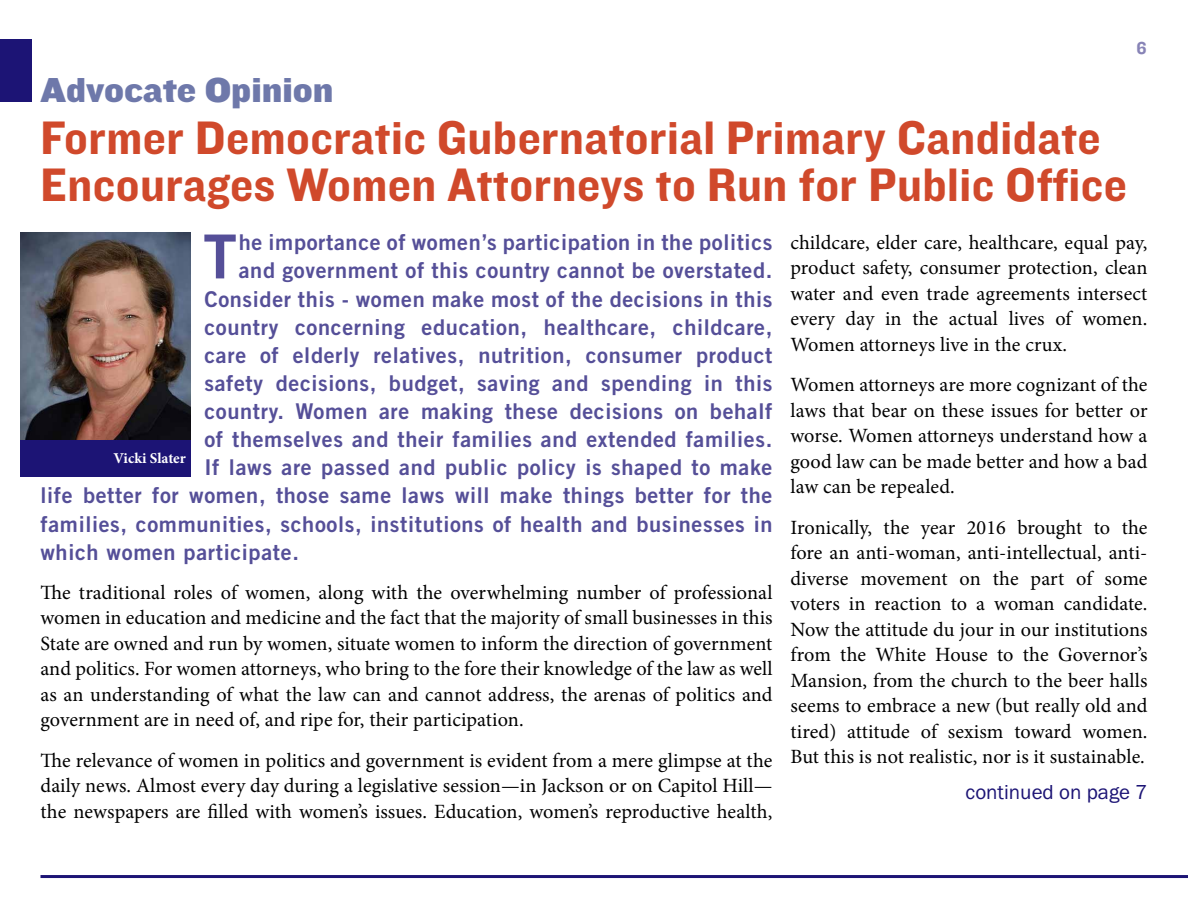
<style>
.page{position:relative;width:1188px;height:918px;background:#fff}
.page>*{position:absolute;margin:0;border:0;box-sizing:border-box;transform-origin:0 0}
.t1{font:60.75px "Trade Gothic Bold Two";color:#554f98}
.t2{font:48.75px/46.5px "Knockout HTF51 Middleweight";letter-spacing:.01em;color:#d0492b}
.t3{font:36px "Knockout HTF72 Full Cruiserwt";color:#6e78aa}
.t4{font:21.75px "Trade Gothic Bold Two";letter-spacing:.03em;color:#554f98}
.t5{font:21px "Franklin Got T";color:#1c1475}
.t6{font:20.25px/25.5px "Minion Pro";color:#000;text-align:justify}
.t7{font:18px "Knockout HTF51 Middleweight";color:#8783b6}
.t8{font:700 15px "Minion Pro";letter-spacing:-.005em;color:#fff}
</style>
<div class="page">
<hr style="left:40px;top:875px;width:1148px;height:3px;background:#1c1475">
<div style="left:0;top:39px;width:32px;height:63px;background:#1c1475"></div>
<img style="left:21px;top:233px;width:170px;height:208px">
<div style="left:21px;top:441px;width:170px;height:36px;background:#1c1475"></div>
<h3 class="t3" style="left:40px;top:70px;width:295px">Advocate Opinion</h3>
<h2 class="t2" style="left:40px;top:116px;width:1088px">Former Democratic Gubernatorial Primary Candidate<br>Encourages Women Attorneys to Run for Public Office</h2>
<p class="t7" style="left:1137px;top:38px;width:12px">6</p>
<h1 class="t1" style="left:203px;top:219px;width:35px">T</h1>
<p class="t4" style="left:239px;top:229px;width:535px">he importance of women’s participation in the politics</p>
<p class="t4" style="left:239px;top:257px;width:535px">and government of this country cannot be overstated.</p>
<p class="t4" style="left:204px;top:285px;width:570px">Consider this - women make most of the decisions in this</p>
<p class="t4" style="left:204px;top:313px;width:570px">country concerning education, healthcare, childcare,</p>
<p class="t4" style="left:204px;top:342px;width:570px">care of elderly relatives, nutrition, consumer product</p>
<p class="t4" style="left:204px;top:370px;width:570px">safety decisions, budget, saving and spending in this</p>
<p class="t4" style="left:204px;top:398px;width:570px">country. Women are making these decisions on behalf</p>
<p class="t4" style="left:204px;top:426px;width:570px">of themselves and their families and extended families.</p>
<p class="t4" style="left:204px;top:454px;width:570px">If laws are passed and public policy is shaped to make</p>
<p class="t4" style="left:40px;top:482px;width:733px">life better for women, those same laws will make things better for the</p>
<p class="t4" style="left:40px;top:510px;width:733px">families, communities, schools, institutions of health and businesses in</p>
<p class="t4" style="left:40px;top:538px;width:260px">which women participate.</p>
<p class="t6" style="left:40px;top:580px;width:734px">The traditional roles of women, along with the overwhelming number of professional women in education and medicine and the fact that the majority of small businesses in this State are owned and run by women, situate women to inform the direction of government and politics. For women attorneys, who bring to the fore their knowledge of the law as well as an understanding of what the law can and cannot address, the arenas of politics and government are in need of, and ripe for, their participation.</p>
<p class="t6" style="left:40px;top:748px;width:734px">The relevance of women in politics and government is evident from a mere glimpse at the daily news. Almost every day during a legislative session—in Jackson or on Capitol Hill— the newspapers are filled with women’s issues. Education, women’s reproductive health,</p>
<p class="t8" style="left:113px;top:448px;width:74px">Vicki Slater</p>
<p class="t6" style="left:790px;top:230px;width:358px">childcare, elder care, healthcare, equal pay, product safety, consumer protection, clean water and even trade agreements intersect every day in the actual lives of women.<br>Women attorneys live in the crux.</p>
<p class="t6" style="left:790px;top:372px;width:359px">Women attorneys are more cognizant of the laws that bear on these issues for better or worse. Women attorneys understand how a good law can be made better and how a bad law can be repealed.</p>
<p class="t6" style="left:790px;top:515px;width:359px">Ironically, the year 2016 brought to the fore an anti-woman, anti-intellectual, anti&shy;diverse movement on the part of some voters in reaction to a woman candidate.<br>Now the attitude du jour in our institutions from the White House to the Governor’s Mansion, from the church to the beer halls seems to embrace a new (but really old and tired) attitude of sexism toward women.<br>But this is not realistic, nor is it sustainable.</p>
<p class="t5" style="left:966px;top:780px;width:183px">continued on page 7</p>
</div>
